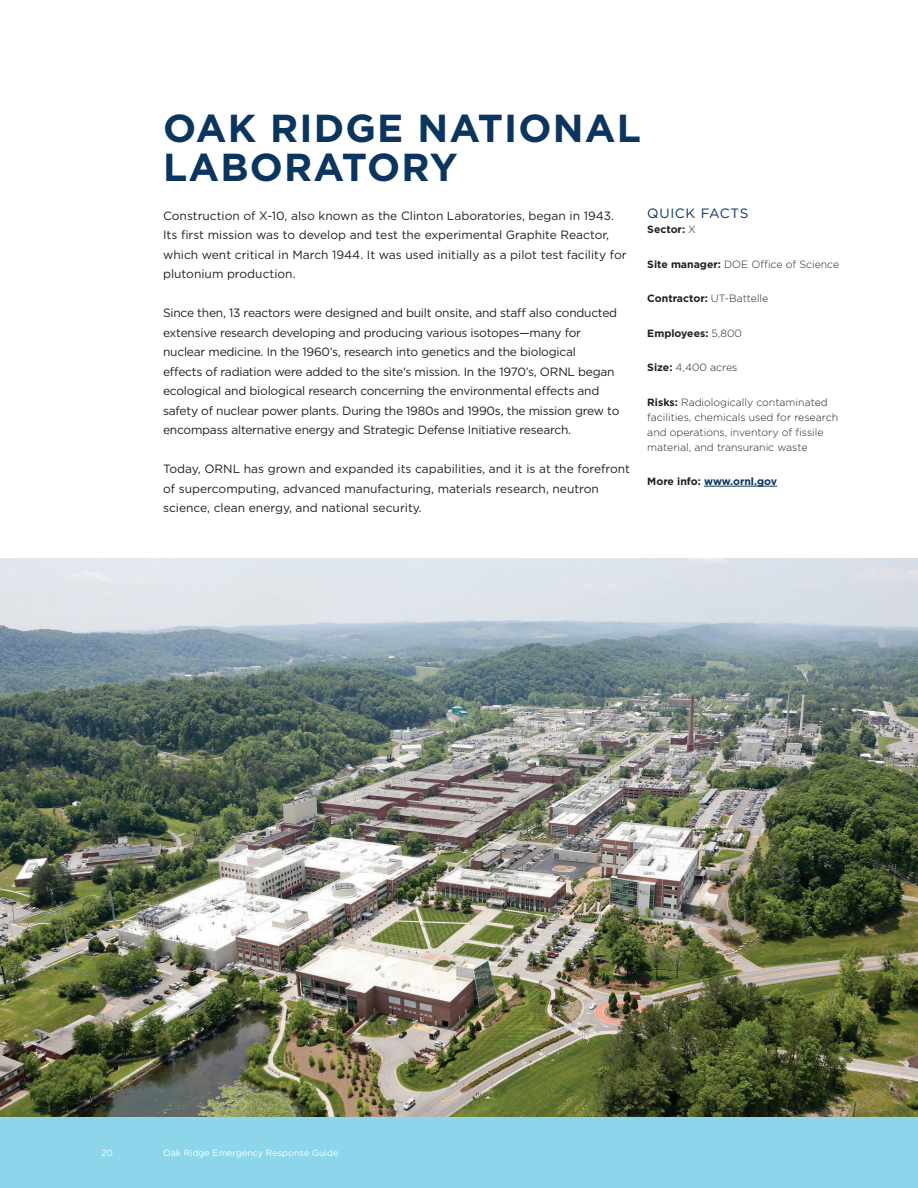
<style>
.page{position:relative;width:918px;height:1188px;background:#fff}
.page>*{position:absolute;margin:0;border:0;box-sizing:border-box;transform-origin:0 0}
.t1{font:700 39px/39px "Gotham";letter-spacing:.03em;color:#0a355e}
.t2{font:13.5px "Gotham";letter-spacing:.05em;color:#0a355e}
.t3{font:12px/19.5px "Gotham";letter-spacing:-.02em;color:#231f20}
.t4{font:12px/19.5px "Gotham";color:#231f20}
.Sidebar_text{font:300 10.5px/15px "Gotham";color:#231f20}
.Sidebar_text-2{font:700 10.5px "Gotham";color:#231f20}
.Sidebar_text-3{font:700 10.5px "Gotham";color:#0a355e}
.t5{font:9px "Gotham";color:#fff}
.s1{font-weight:300}
.s2{font-weight:700}
.s3{color:#231f20}
</style>
<div class="page">
<hr style="left:704px;top:486px;width:73px;height:1px;background:#0a355e">
<img style="left:0;top:558px;width:918px;height:559px">
<div style="left:0;top:1117px;width:918px;height:71px;background:#8cd5eb"></div>
<h1 class="t1" style="left:163px;top:108px;width:479px">OAK RIDGE NATIONAL<br>LABORATORY</h1>
<p class="t4" style="left:163px;top:205px;width:465px">Construction of X-10, also known as the Clinton Laboratories, began in 1943.<br>Its first mission was to develop and test the experimental Graphite Reactor, which went critical in March 1944. It was used initially as a pilot test facility for plutonium production.</p>
<p class="t3" style="left:163px;top:303px;width:458px">Since then, 13 reactors were designed and built onsite, and staff also conducted extensive research developing and producing various isotopes—many for nuclear medicine. In the 1960’s, research into genetics and the biological<br>effects of radiation were added to the site’s mission. In the 1970’s, ORNL began ecological and biological research concerning the environmental effects and safety of nuclear power plants. During the 1980s and 1990s, the mission grew to encompass alternative energy and Strategic Defense Initiative research.</p>
<p class="t4" style="left:163px;top:459px;width:469px">Today, ORNL has grown and expanded its capabilities, and it is at the forefront of supercomputing, advanced manufacturing, materials research, neutron science, clean energy, and national security.</p>
<h4 class="t2" style="left:647px;top:205px;width:103px">QUICK FACTS</h4>
<p class="Sidebar_text-2" style="left:647px;top:222px;width:50px">Sector: <span class="s1">X</span></p>
<p class="Sidebar_text" style="left:647px;top:256px;width:193px"><span class="s2">Site manager:</span> DOE Office of Science</p>
<p class="Sidebar_text-2" style="left:647px;top:291px;width:123px">Contractor: <span class="s1">UT-Battelle</span></p>
<p class="Sidebar_text-2" style="left:647px;top:326px;width:96px">Employees: <span class="s1">5,800</span></p>
<p class="Sidebar_text" style="left:647px;top:360px;width:92px"><span class="s2">Size:</span> 4,400 acres</p>
<p class="Sidebar_text" style="left:647px;top:394px;width:192px"><span class="s2">Risks:</span> Radiologically contaminated facilities, chemicals used for research and operations, inventory of fissile material, and transuranic waste</p>
<p class="Sidebar_text-3" style="left:647px;top:474px;width:131px"><span class="s3">More info:</span> www.ornl.gov</p>
<p class="t5" style="left:101px;top:1147px;width:13px">20</p>
<p class="t5" style="left:163px;top:1147px;width:177px">Oak Ridge Emergency Response Guide</p>
</div>
